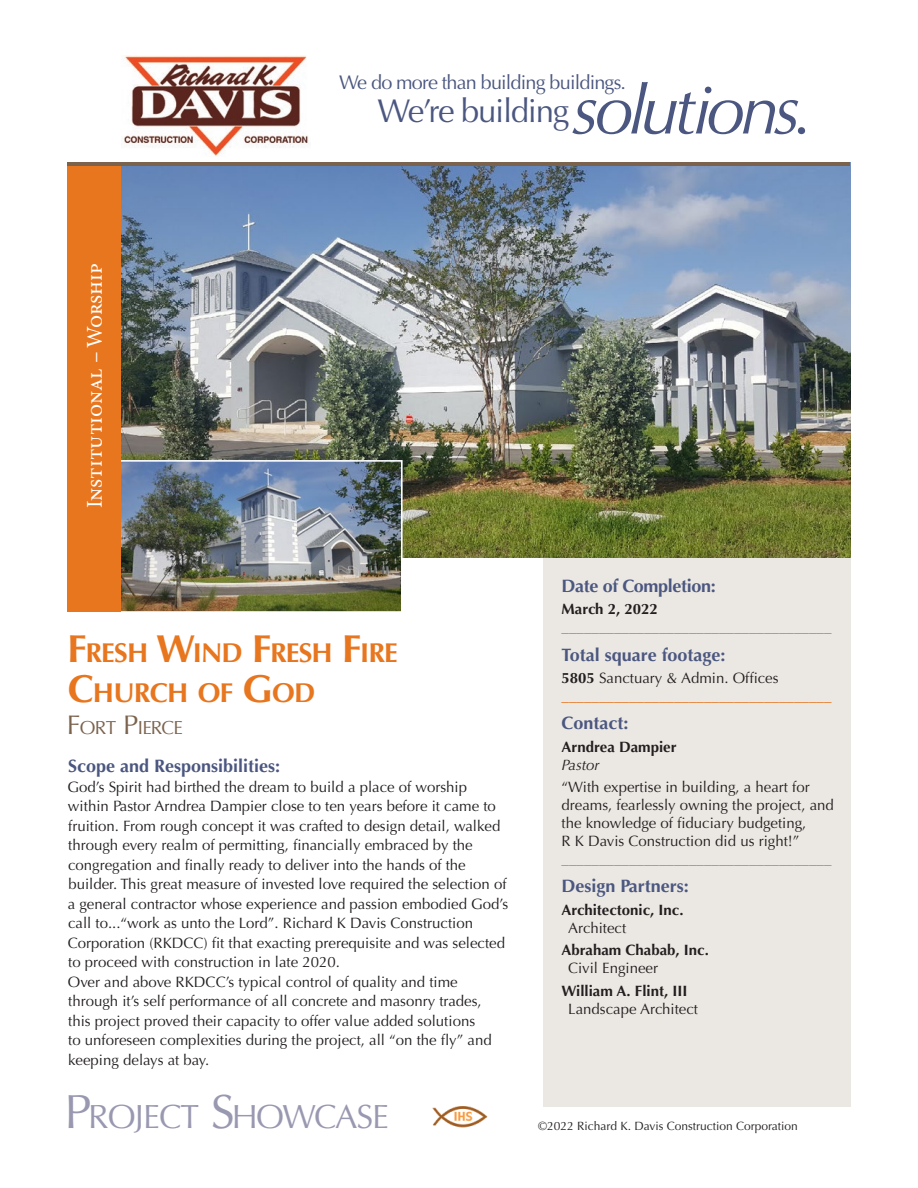
<style>
.page{position:relative;width:918px;height:1188px;background:#fff}
.page>*{position:absolute;margin:0;border:0;box-sizing:border-box;transform-origin:0 0}
.t1{font:33.6px "Optima";letter-spacing:-.03em;color:#9998b1}
.t2{font:33px "Optima";letter-spacing:-.04em;color:#4b5780}
.t3{font:700 27.3px "Optima";letter-spacing:-.03em;color:#e7761e}
.t4{font:22.5px "Minion Pro";color:#fff}
.t5{font:19.8px "Optima";letter-spacing:-.04em;color:#4b5780}
.Place{font:18.9px "Optima";letter-spacing:-.035em;color:#7b624c}
.Scope{font:700 18px "Optima";color:#4b5780}
.Scope-2{font:700 18px "Optima";letter-spacing:-.02em;color:#4b5780}
.body_copy{font:15px/19.5px "Optima";color:#231f20}
.t6{font:15px "Optima";color:#e7761e}
.t7{font:700 15px "Optima";color:#231f20}
.t8{font:italic 15px "Optima";color:#231f20}
.t9{font:12px "Optima";color:#231f20}
.s1{font-style:italic;font-size:69.3px}
.s2{font-size:39px}
.s3{font-size:27px}
.s4{font-size:48px}
.s5{font-weight:700}
</style>
<div class="page">
<img style="left:124px;top:55px;width:185px;height:101px">
<img style="left:432px;top:1106px;width:56px;height:22px">
<div style="left:543px;top:529px;width:307px;height:578px;background:#ebe8e3"></div>
<img style="left:122px;top:165px;width:728px;height:392px">
<img style="left:122px;top:463px;width:278px;height:147px">
<div style="left:119px;top:460px;width:284px;height:153px;border:2px solid #fff"></div>
<div style="left:68px;top:163px;width:54px;height:448px;background:#e7761e"></div>
<hr style="left:68px;top:162px;width:782px;height:3px;background:#7b624c">
<p class="t4" style="left:80px;top:508px;width:247px;rotate:-90deg">Institutional – Worship</p>
<h3 class="t5" style="left:339px;top:71px;width:289px">We do more than building buildings.</h3>
<h2 class="t2" style="left:377px;top:92px;width:437px">We’re building<span class="s1">solutions.</span></h2>
<p class="t3" style="left:67px;top:636px;width:332px"><span class="s2">F</span>RESH <span class="s2">W</span>IND <span class="s2">F</span>RESH <span class="s2">F</span>IRE</p>
<p class="t3" style="left:68px;top:677px;width:249px"><span class="s2">C</span>HURCH OF <span class="s2">G</span>OD</p>
<p class="Place" style="left:67px;top:717px;width:117px"><span class="s3">F</span>ORT <span class="s3">P</span>IERCE</p>
<p class="Scope" style="left:68px;top:756px;width:214px">Scope and Responsibilities:</p>
<p class="body_copy" style="left:68px;top:777px;width:442px">God’s Spirit had birthed the dream to build a place of worship within Pastor Arndrea Dampier close to ten years before it came to fruition. From rough concept it was crafted to design detail, walked through every realm of permitting, financially embraced by the congregation and finally ready to deliver into the hands of the builder. This great measure of invested love required the selection of a general contractor whose experience and passion embodied God’s call to...“work as unto the Lord”. Richard K Davis Construction Corporation (RKDCC) fit that exacting prerequisite and was selected to proceed with construction in late 2020.</p>
<p class="body_copy" style="left:68px;top:972px;width:425px">Over and above RKDCC’s typical control of quality and time through it’s self performance of all concrete and masonry trades, this project proved their capacity to offer value added solutions<br>to unforeseen complexities during the project, all “on the fly” and keeping delays at bay.</p>
<h1 class="t1" style="left:64px;top:1097px;width:326px"><span class="s4">P</span>ROJECT <span class="s4">S</span>HOWCASE</h1>
<p class="Scope-2" style="left:562px;top:575px;width:156px">Date of Completion:</p>
<p class="t7" style="left:562px;top:601px;width:98px">March 2, 2022</p>
<p class="t6" style="left:562px;top:619px;width:271px">____________________________________</p>
<p class="Scope" style="left:562px;top:644px;width:165px">Total square footage:</p>
<p class="body_copy" style="left:562px;top:668px;width:219px"><span class="s5">5805</span> Sanctuary &amp; Admin. Offices</p>
<p class="t6" style="left:562px;top:687px;width:271px">____________________________________</p>
<p class="Scope" style="left:562px;top:713px;width:69px">Contact:</p>
<p class="t7" style="left:562px;top:738px;width:117px">Arndrea Dampier</p>
<p class="t8" style="left:562px;top:756px;width:40px">Pastor</p>
<p class="body_copy" style="left:562px;top:778px;width:274px;line-height:18px">“With expertise in building, a heart for dreams, fearlessly owning the project, and the knowledge of fiduciary budgeting,<br>R K Davis Construction did us right!”</p>
<p class="t6" style="left:562px;top:850px;width:271px">____________________________________</p>
<p class="Scope" style="left:562px;top:876px;width:129px">Design Partners:</p>
<p class="t7" style="left:562px;top:901px;width:124px">Architectonic, Inc.</p>
<p class="body_copy" style="left:568px;top:918px;width:59px">Architect</p>
<p class="t7" style="left:562px;top:941px;width:149px">Abraham Chabab, Inc.</p>
<p class="body_copy" style="left:568px;top:958px;width:91px">Civil Engineer</p>
<p class="t7" style="left:562px;top:983px;width:127px">William A. Flint, III</p>
<p class="body_copy" style="left:568px;top:1000px;width:131px">Landscape Architect</p>
<p class="t9" style="left:538px;top:1119px;width:261px">©2022 Richard K. Davis Construction Corporation</p>
</div>
